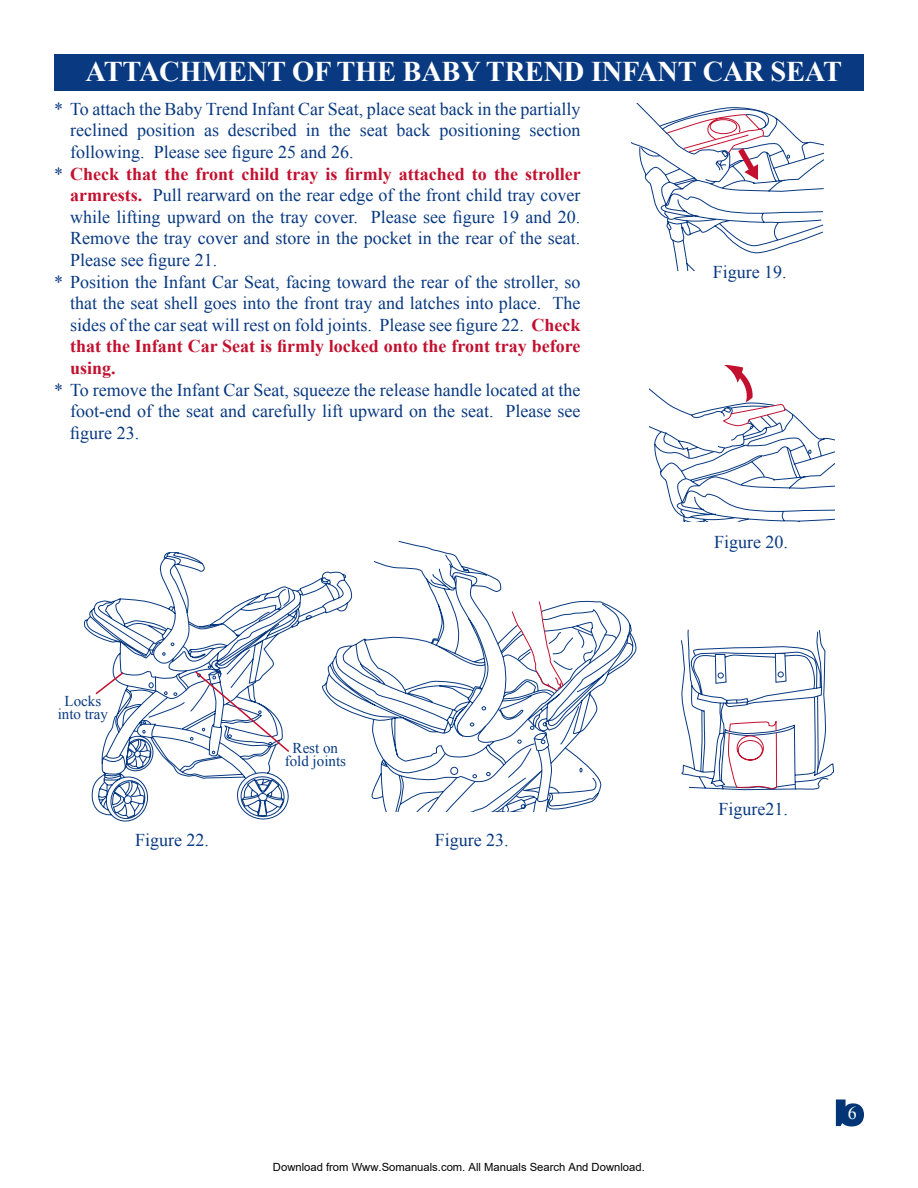
<style>
.page{position:relative;width:918px;height:1188px;background:#fff}
.page>*{position:absolute;margin:0;border:0;box-sizing:border-box;transform-origin:0 0}
.t1{font:700 28.5px "Times New Roman";letter-spacing:-.01em;color:#fff}
.t2{font:18px/21.6px "Times New Roman";color:#083981;text-align:justify}
.t3{font:700 18px "Times New Roman";color:#c3102f}
.t4{font:18px "Times New Roman";color:#fff}
.t5{font:15px/13.5px "Times New Roman";color:#083981;text-align:center}
.t6{font:11.25px "Arial";color:#000}
.s1{font-weight:400;color:#083981}
.s2{font-weight:700;color:#c3102f}
</style>
<div class="page">
<svg style="left:836px;top:1100px;width:28px;height:26px"></svg>
<div style="left:54px;top:54px;width:810px;height:37px;background:#083981"></div>
<svg style="left:649px;top:366px;width:185px;height:156px"></svg>
<svg style="left:632px;top:103px;width:192px;height:167px"></svg>
<svg style="left:85px;top:553px;width:238px;height:269px"></svg>
<svg style="left:323px;top:542px;width:314px;height:270px"></svg>
<svg style="left:434px;top:601px;width:169px;height:211px"></svg>
<svg style="left:681px;top:629px;width:153px;height:162px"></svg>
<svg style="left:94px;top:671px;width:31px;height:25px"></svg>
<svg style="left:194px;top:670px;width:97px;height:84px"></svg>
<h1 class="t1" style="left:86px;top:55px;width:758px">ATTACHMENT OF THE BABY TREND INFANT CAR SEAT</h1>
<p class="t2" style="left:54px;top:98px;width:528px">* To attach the Baby Trend Infant Car Seat, place seat back in the partially</p>
<p class="t2" style="left:70px;top:119px;width:512px">reclined position as described in the seat back positioning section</p>
<p class="t2" style="left:70px;top:141px;width:285px">following. Please see figure 25 and 26.</p>
<p class="t3" style="left:54px;top:163px;width:528px"><span class="s1">*</span> Check that the front child tray is firmly attached to the stroller</p>
<p class="t2" style="left:70px;top:184px;width:512px"><span class="s2">armrests.</span> Pull rearward on the rear edge of the front child tray cover</p>
<p class="t2" style="left:70px;top:206px;width:512px">while lifting upward on the tray cover. Please see figure 19 and 20.</p>
<p class="t2" style="left:70px;top:227px;width:512px">Remove the tray cover and store in the pocket in the rear of the seat.</p>
<p class="t2" style="left:70px;top:249px;width:148px">Please see figure 21.</p>
<p class="t2" style="left:54px;top:271px;width:528px">* Position the Infant Car Seat, facing toward the rear of the stroller, so</p>
<p class="t2" style="left:70px;top:292px;width:512px">that the seat shell goes into the front tray and latches into place. The</p>
<p class="t2" style="left:70px;top:314px;width:512px">sides of the car seat will rest on fold joints. Please see figure 22. <span class="s2">Check</span></p>
<p class="t3" style="left:70px;top:336px;width:512px">that the Infant Car Seat is firmly locked onto the front tray before</p>
<p class="t3" style="left:70px;top:358px;width:47px">using.</p>
<p class="t2" style="left:70px;top:379px;width:512px;text-indent:-16px">* To remove the Infant Car Seat, squeeze the release handle located at the foot-end of the seat and carefully lift upward on the seat. Please see figure 23.</p>
<p class="t2" style="left:713px;top:260px;width:75px">Figure 19.</p>
<p class="t5" style="left:58px;top:694px;width:52px">Locks into tray</p>
<p class="t5" style="left:285px;top:741px;width:63px">Rest on fold joints</p>
<p class="t2" style="left:135px;top:829px;width:75px">Figure 22.</p>
<p class="t2" style="left:435px;top:829px;width:75px">Figure 23.</p>
<p class="t2" style="left:714px;top:531px;width:75px">Figure 20.</p>
<p class="t2" style="left:718px;top:798px;width:71px">Figure21.</p>
<p class="t6" style="left:273px;top:1160px;width:373px">Download from Www.Somanuals.com. All Manuals Search And Download.</p>
<p class="t4" style="left:848px;top:1103px;width:10px">6</p>
</div>
